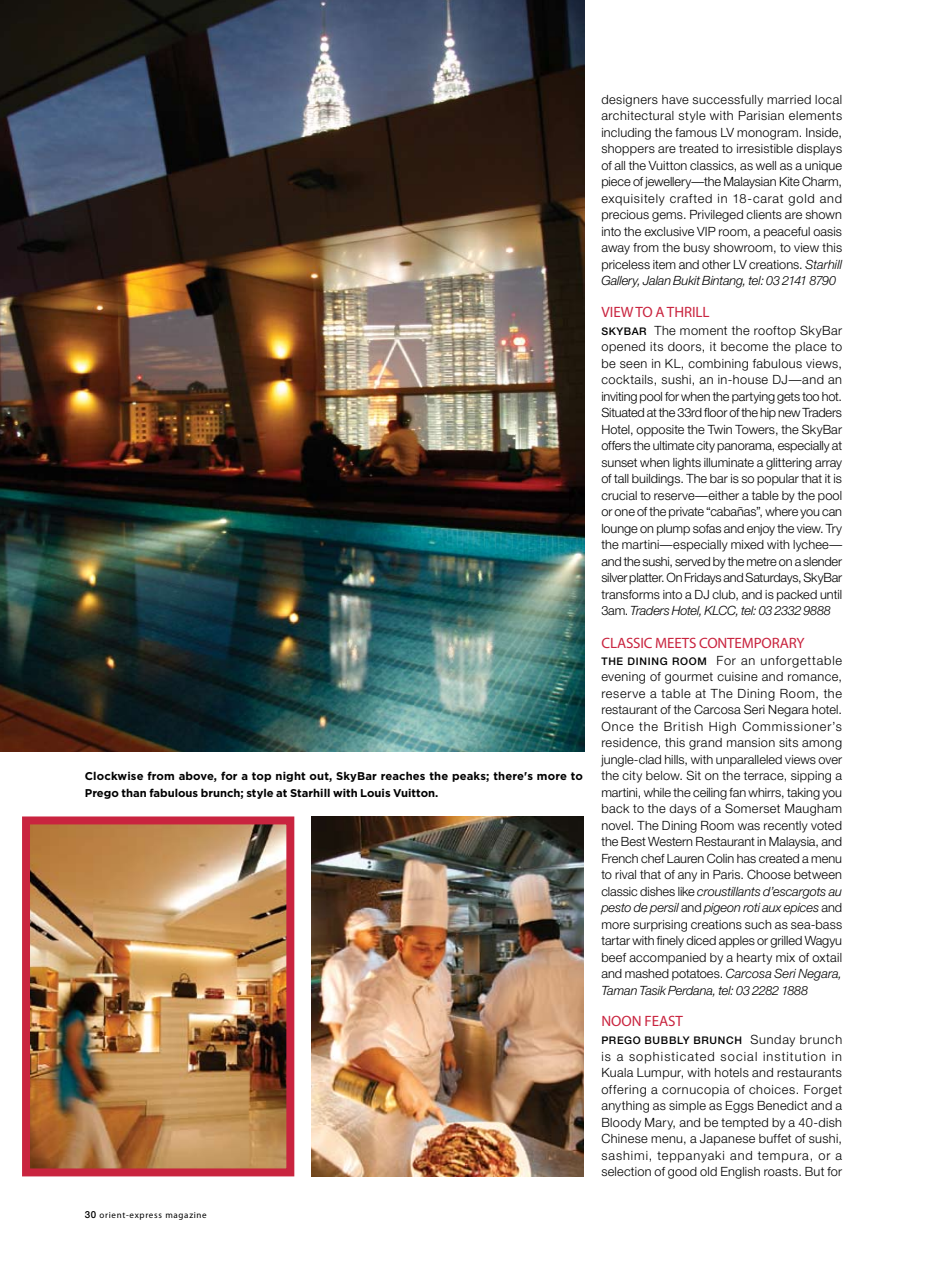
<style>
.page{position:relative;width:936px;height:1263px;background:#fff}
.page>*{position:absolute;margin:0;border:0;box-sizing:border-box;transform-origin:0 0}
.t1{font:15px "Myriad Pro";letter-spacing:-.01em;color:#c9243f}
.t2{font:300 12.75px/16.5px "Helvetica Neue";letter-spacing:.005em;color:#000;text-align:justify}
.t3{font:700 11.25px/16.5px "Gotham";color:#000}
.t4{font:500 10.5px "Helvetica Neue";letter-spacing:.065em;color:#000}
.t5{font:9px "Myriad Pro";letter-spacing:.075em;color:#000}
.s1{font-family:"Helvetica Neue";font-weight:500;font-size:9.75px}
.s2{font-style:italic}
.s3{font-weight:500;font-size:10.5px}
.s4{font-weight:300;font-size:12.75px}
</style>
<div class="page">
<img style="left:0;top:0;width:584px;height:751px">
<img style="left:311px;top:816px;width:272px;height:360px">
<img style="left:31px;top:825px;width:254px;height:342px">
<div style="left:22px;top:816px;width:272px;height:360px;border:8px solid #c9243f"></div>
<p class="t3" style="left:85px;top:767px;width:499px">Clockwise from above, for a top night out, SkyBar reaches the peaks; there's more to<br>Prego than fabulous brunch; style at Starhill with Louis Vuitton.</p>
<p class="t5" style="left:85px;top:1209px;width:124px"><span class="s1">30</span> orient-express magazine</p>
<p class="t2" style="left:601px;top:90px;width:242px">designers have successfully married local architectural style with Parisian elements including the famous LV monogram. Inside, shoppers are treated to irresistible displays of all the Vuitton classics, as well as a unique piece of jewellery—the Malaysian Kite Charm, exquisitely crafted in 18-carat gold and precious gems. Privileged clients are shown into the exclusive VIP room, a peaceful oasis away from the busy showroom, to view this priceless item and other LV creations. <span class="s2">Starhill Gallery, Jalan Bukit Bintang, tel: 03 2141 8790</span></p>
<p class="t1" style="left:601px;top:302px;width:110px">VIEW TO A THRILL</p>
<p class="t2" style="left:601px;top:321px;width:242px"><span class="s3">SKYBAR</span> The moment the rooftop SkyBar opened its doors, it become the place to be seen in KL, combining fabulous views, cocktails, sushi, an in-house DJ—and an inviting pool for when the partying gets too hot.<br>Situated at the 33rd floor of the hip new Traders Hotel, opposite the Twin Towers, the SkyBar offers the ultimate city panorama, especially at sunset when lights illuminate a glittering array of tall buildings. The bar is so popular that it is crucial to reserve—either a table by the pool or one of the private “cabañas”, where you can lounge on plump sofas and enjoy the view. Try the martini—especially mixed with lychee— and the sushi, served by the metre on a slender silver platter. On Fridays and Saturdays, SkyBar transforms into a DJ club, and is packed until 3am. <span class="s2">Traders Hotel, KLCC, tel: 03 2332 9888</span></p>
<p class="t1" style="left:601px;top:634px;width:205px">CLASSIC MEETS CONTEMPORARY</p>
<p class="t2" style="left:601px;top:651px;width:242px"><span class="s3">THE DINING ROOM</span> For an unforgettable evening of gourmet cuisine and romance, reserve a table at The Dining Room, the restaurant of the Carcosa Seri Negara hotel.<br>Once the British High Commissioner’s residence, this grand mansion sits among jungle-clad hills, with unparalleled views over the city below. Sit on the terrace, sipping a martini, while the ceiling fan whirrs, taking you back to the days of a Somerset Maugham novel. The Dining Room was recently voted the Best Western Restaurant in Malaysia, and French chef Lauren Colin has created a menu to rival that of any in Paris. Choose between classic dishes like <span class="s2">croustillants d’escargots au pesto de persil</span> and <span class="s2">pigeon roti aux epices</span> and more surprising creations such as sea-bass tartar with finely diced apples or grilled Wagyu beef accompanied by a hearty mix of oxtail and mashed potatoes. <span class="s2">Carcosa Seri Negara, Taman Tasik Perdana, tel: 03 2282 1888</span></p>
<p class="t1" style="left:601px;top:1012px;width:83px">NOON FEAST</p>
<p class="t4" style="left:601px;top:1034px;width:242px">PREGO BUBBLY BRUNCH <span class="s4">Sunday brunch</span></p>
<p class="t2" style="left:601px;top:1047px;width:242px">is a sophisticated social institution in Kuala Lumpur, with hotels and restaurants offering a cornucopia of choices. Forget anything as simple as Eggs Benedict and a Bloody Mary, and be tempted by a 40-dish Chinese menu, a Japanese buffet of sushi, sashimi, teppanyaki and tempura, or a selection of good old English roasts. But for</p>
</div>
